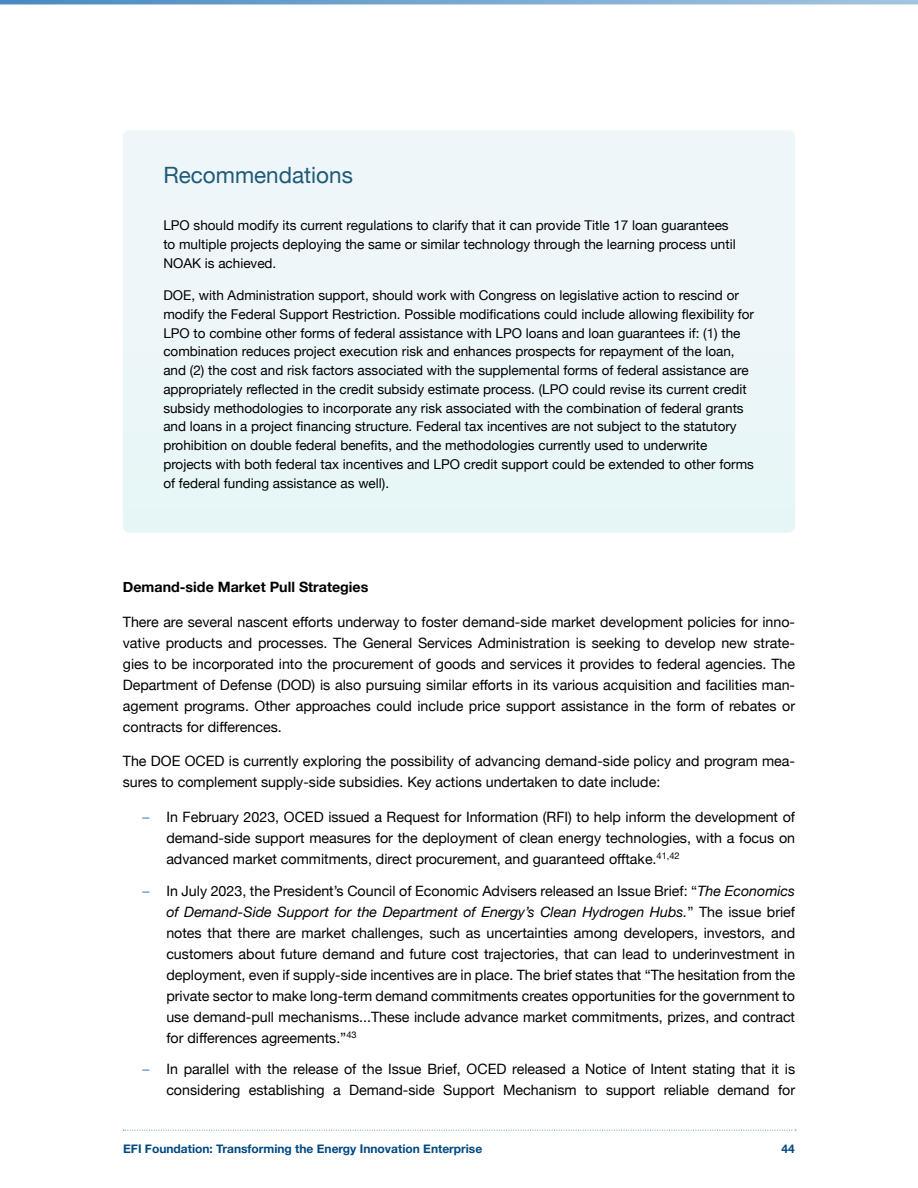
<style>
.page{position:relative;width:918px;height:1188px;background:#fff}
.page>*{position:absolute;margin:0;border:0;box-sizing:border-box;transform-origin:0 0}
.t1{font:22.5px "Helvetica Neue";color:#1f5b78}
.t2{font:14.25px/21px "Helvetica Neue";color:#000;text-align:justify}
.t3{font:700 14.25px "Helvetica Neue";color:#000}
.t4{font:13.5px/18.8px "Helvetica Neue";color:#000}
.t5{font:700 12px "Helvetica Neue";color:#004982}
.s1{color:#488ac1}
.s2{font-style:italic}
</style>
<div class="page">
<svg style="left:123px;top:1130px;width:673px;height:1px"></svg>
<svg style="left:0;top:0;width:918px;height:4px;background:#76a7d0"></svg>
<div style="left:123px;top:130px;width:672px;height:403px;background:#edf6f9;border-radius:7px"></div>
<h1 class="t1" style="left:163px;top:159px;width:191px">Recommendations</h1>
<p class="t4" style="left:163px;top:217px;width:574px">LPO should modify its current regulations to clarify that it can provide Title 17 loan guarantees to multiple projects deploying the same or similar technology through the learning process until<br>NOAK is achieved.</p>
<p class="t4" style="left:163px;top:287px;width:592px">DOE, with Administration support, should work with Congress on legislative action to rescind or modify the Federal Support Restriction. Possible modifications could include allowing flexibility for LPO to combine other forms of federal assistance with LPO loans and loan guarantees if: (1) the combination reduces project execution risk and enhances prospects for repayment of the loan, and (2) the cost and risk factors associated with the supplemental forms of federal assistance are appropriately reflected in the credit subsidy estimate process. (LPO could revise its current credit subsidy methodologies to incorporate any risk associated with the combination of federal grants and loans in a project financing structure. Federal tax incentives are not subject to the statutory prohibition on double federal benefits, and the methodologies currently used to underwrite projects with both federal tax incentives and LPO credit support could be extended to other forms of federal funding assistance as well).</p>
<p class="t3" style="left:123px;top:576px;width:247px">Demand-side Market Pull Strategies</p>
<p class="t2" style="left:123px;top:612px;width:674px">There are several nascent efforts underway to foster demand-side market development policies for inno&shy;vative products and processes. The General Services Administration is seeking to develop new strate&shy;gies to be incorporated into the procurement of goods and services it provides to federal agencies. The Department of Defense (DOD) is also pursuing similar efforts in its various acquisition and facilities man&shy;agement programs. Other approaches could include price support assistance in the form of rebates or contracts for differences.</p>
<p class="t2" style="left:123px;top:752px;width:674px">The DOE OCED is currently exploring the possibility of advancing demand-side policy and program mea&shy;sures to complement supply-side subsidies. Key actions undertaken to date include:</p>
<p class="t2" style="left:166px;top:807px;width:630px;text-indent:-24px"><span class="s1">–</span> In February 2023, OCED issued a Request for Information (RFI) to help inform the development of demand-side support measures for the deployment of clean energy technologies, with a focus on advanced market commitments, direct procurement, and guaranteed offtake.<sup>41,42</sup></p>
<p class="t2" style="left:166px;top:881px;width:630px;text-indent:-24px"><span class="s1">–</span> In July 2023, the President’s Council of Economic Advisers released an Issue Brief: “<span class="s2">The Economics of Demand-Side Support for the Department of Energy’s Clean Hydrogen Hubs.</span>” The issue brief notes that there are market challenges, such as uncertainties among developers, investors, and customers about future demand and future cost trajectories, that can lead to underinvestment in deployment, even if supply-side incentives are in place. The brief states that “The hesitation from the private sector to make long-term demand commitments creates opportunities for the government to use demand-pull mechanisms...These include advance market commitments, prizes, and contract for differences agreements.”<sup>43</sup></p>
<p class="t2" style="left:142px;top:1060px;width:654px;text-align:right"><span class="s1">–</span> In parallel with the release of the Issue Brief, OCED released a Notice of Intent stating that it is considering establishing a Demand-side Support Mechanism to support reliable demand for</p>
<p class="t5" style="left:123px;top:1140px;width:361px">EFI Foundation: Transforming the Energy Innovation Enterprise</p>
<p class="t5" style="left:782px;top:1140px;width:15px">44</p>
</div>
